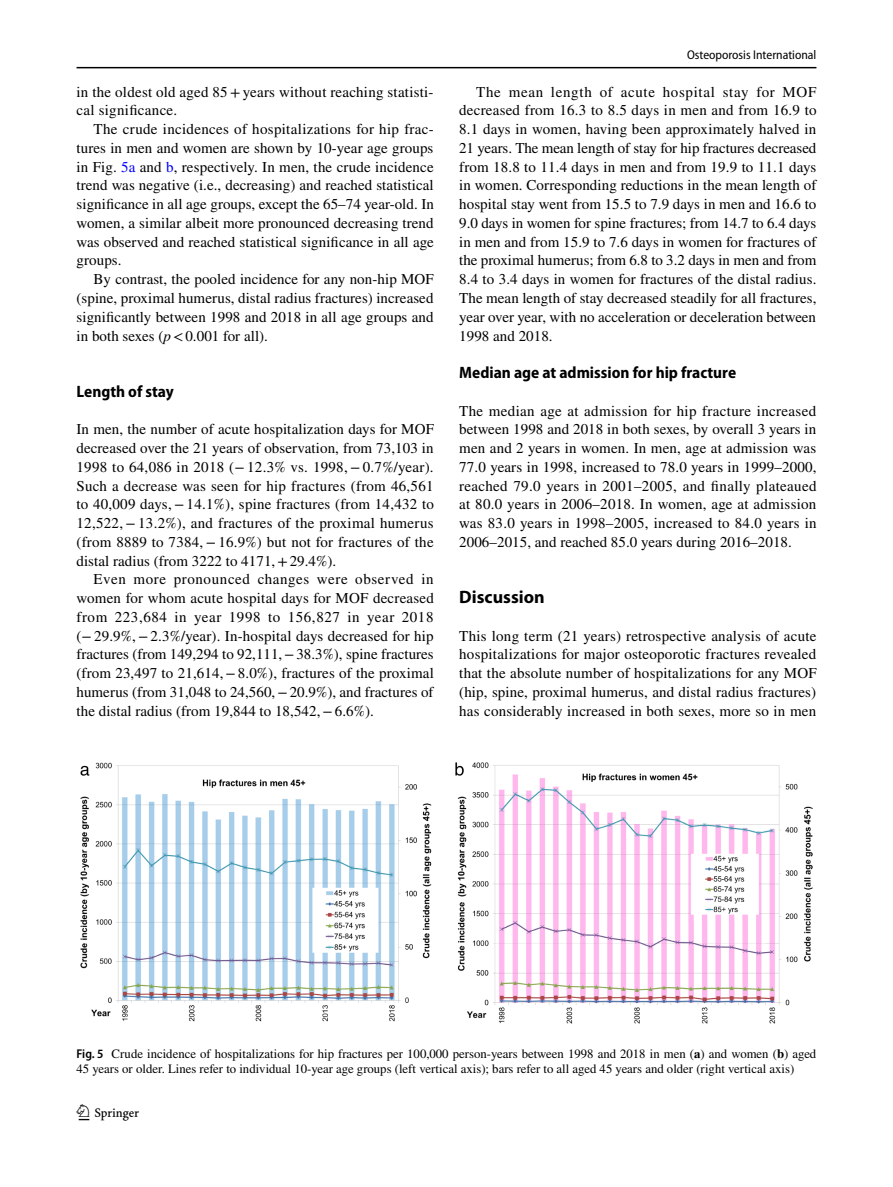
<style>
.page{position:relative;width:893px;height:1187px;background:#fff}
.page>*{position:absolute;margin:0;border:0;box-sizing:border-box;transform-origin:0 0}
.t1{font:22.5px "Springnew Regular 2";color:#000}
.t2{font:700 18px "Myriad Pro";color:#000}
.t3{font:700 semi-condensed 16.5px "Myriad Pro";color:#000}
.t4{font:15px/18.8px "STIX";letter-spacing:.005em;color:#000;text-align:justify}
.t5{font:12.75px/15px "STIX";color:#000}
.t6{font:semi-condensed 12.75px "Myriad Pro";color:#000}
.s1{color:#00f}
.s2{font-style:italic}
.s3{font-family:"Myriad Pro";font-weight:600;font-stretch:semi-condensed}
.s4{font-weight:700}
</style>
<div class="page">
<hr style="left:77px;top:67px;width:739px;height:1px;background:#000">
<img style="left:81px;top:762px;width:731px;height:261px">
<p class="t4" style="left:77px;top:83px;width:359px">in the oldest old aged 85+years without reaching statisti&shy;cal significance.</p>
<p class="t4" style="left:77px;top:121px;width:359px;text-indent:17px">The crude incidences of hospitalizations for hip frac&shy;tures in men and women are shown by 10-year age groups in Fig. <span class="s1">5a</span> and <span class="s1">b</span>, respectively. In men, the crude incidence trend was negative (i.e., decreasing) and reached statistical significance in all age groups, except the 65–74 year-old. In women, a similar albeit more pronounced decreasing trend was observed and reached statistical significance in all age groups.</p>
<p class="t4" style="left:77px;top:271px;width:359px;text-indent:17px">By contrast, the pooled incidence for any non-hip MOF (spine, proximal humerus, distal radius fractures) increased significantly between 1998 and 2018 in all age groups and in both sexes (<span class="s2">p</span>&lt;0.001 for all).</p>
<p class="t3" style="left:77px;top:382px;width:99px">Length of stay</p>
<p class="t4" style="left:76px;top:421px;width:359px">In men, the number of acute hospitalization days for MOF decreased over the 21 years of observation, from 73,103 in 1998 to 64,086 in 2018 (−12.3% vs. 1998,−0.7%/year).<br>Such a decrease was seen for hip fractures (from 46,561 to 40,009 days,−14.1%), spine fractures (from 14,432 to 12,522,−13.2%), and fractures of the proximal humerus (from 8889 to 7384,−16.9%) but not for fractures of the distal radius (from 3222 to 4171,+29.4%).</p>
<p class="t4" style="left:76px;top:571px;width:359px;text-indent:17px">Even more pronounced changes were observed in women for whom acute hospital days for MOF decreased from 223,684 in year 1998 to 156,827 in year 2018 (−29.9%,−2.3%/year). In-hospital days decreased for hip fractures (from 149,294 to 92,111,−38.3%), spine fractures (from 23,497 to 21,614,−8.0%), fractures of the proximal humerus (from 31,048 to 24,560,−20.9%), and fractures of the distal radius (from 19,844 to 18,542,−6.6%).</p>
<p class="t6" style="left:687px;top:48px;width:131px">Osteoporosis International</p>
<p class="t4" style="left:459px;top:83px;width:359px;text-indent:17px">The mean length of acute hospital stay for MOF decreased from 16.3 to 8.5 days in men and from 16.9 to 8.1 days in women, having been approximately halved in 21 years. The mean length of stay for hip fractures decreased from 18.8 to 11.4 days in men and from 19.9 to 11.1 days in women. Corresponding reductions in the mean length of hospital stay went from 15.5 to 7.9 days in men and 16.6 to 9.0 days in women for spine fractures; from 14.7 to 6.4 days in men and from 15.9 to 7.6 days in women for fractures of the proximal humerus; from 6.8 to 3.2 days in men and from 8.4 to 3.4 days in women for fractures of the distal radius.<br>The mean length of stay decreased steadily for all fractures, year over year, with no acceleration or deceleration between 1998 and 2018.</p>
<p class="t3" style="left:459px;top:363px;width:278px">Median age at admission for hip fracture</p>
<p class="t4" style="left:459px;top:402px;width:359px">The median age at admission for hip fracture increased between 1998 and 2018 in both sexes, by overall 3 years in men and 2 years in women. In men, age at admission was 77.0 years in 1998, increased to 78.0 years in 1999–2000, reached 79.0 years in 2001–2005, and finally plateaued at 80.0 years in 2006–2018. In women, age at admission was 83.0 years in 1998–2005, increased to 84.0 years in 2006–2015, and reached 85.0 years during 2016–2018.</p>
<p class="t2" style="left:459px;top:585px;width:87px">Discussion</p>
<p class="t4" style="left:459px;top:627px;width:359px">This long term (21 years) retrospective analysis of acute hospitalizations for major osteoporotic fractures revealed that the absolute number of hospitalizations for any MOF (hip, spine, proximal humerus, and distal radius fractures) has considerably increased in both sexes, more so in men</p>
<p class="t5" style="left:77px;top:1047px;width:741px"><span class="s3">Fig. 5</span> Crude incidence of hospitalizations for hip fractures per 100,000 person-years between 1998 and 2018 in men (<span class="s4">a</span>) and women (<span class="s4">b</span>) aged<br>45 years or older. Lines refer to individual 10-year age groups (left vertical axis); bars refer to all aged 45 years and older (right vertical axis)</p>
<h1 class="t1" style="left:79px;top:1104px;width:62px">1 3</h1>
</div>
